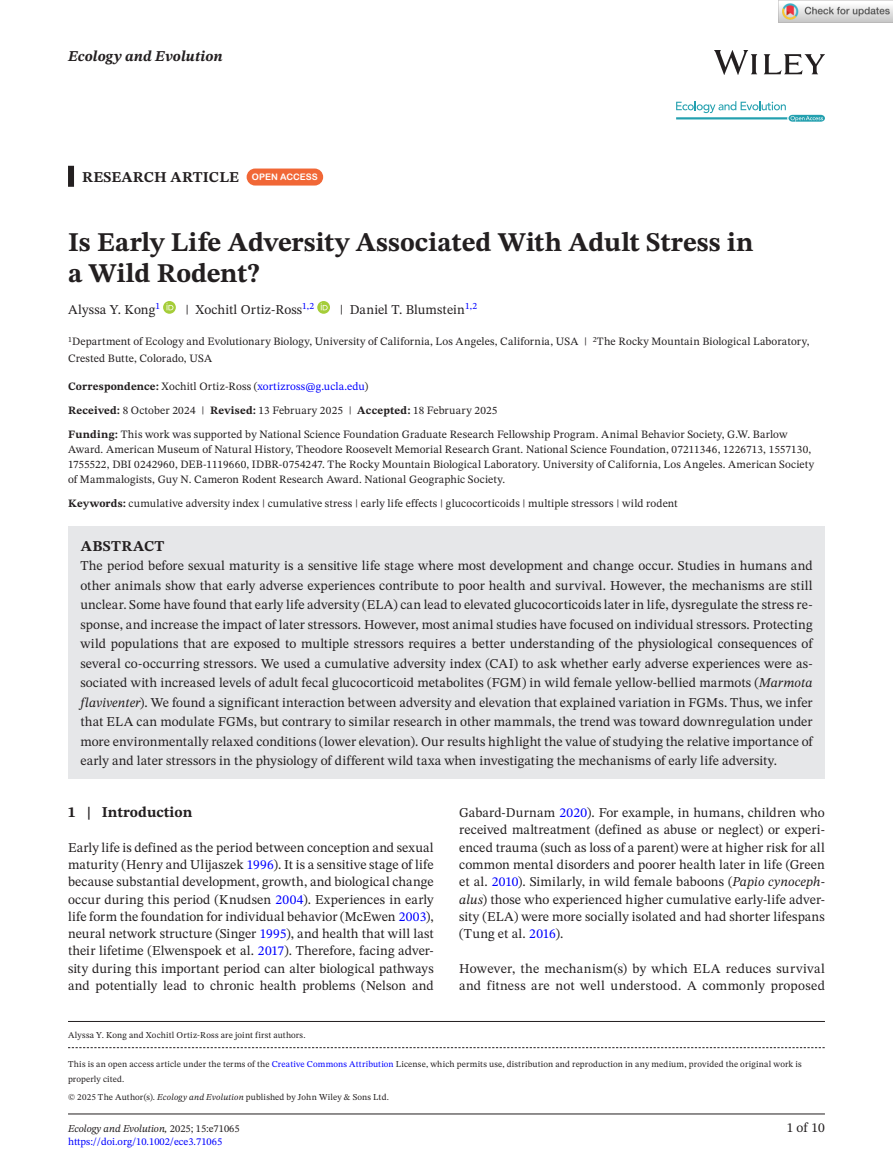
<style>
.page{position:relative;width:893px;height:1174px;background:#fff}
.page>*{position:absolute;margin:0;border:0;box-sizing:border-box;transform-origin:0 0}
.t1{font:700 27px/31.5px "STIX Two Text";color:#231f20}
.t2{font:700 15px "STIX Two Text";letter-spacing:.01em;color:#231f20}
.t3{font:italic 700 15px "STIX Two Text";letter-spacing:.01em;color:#231f20}
.t4{font:13.5px/17.2px "STIX Two Text";letter-spacing:.01em;color:#231f20;text-align:justify}
.t5{font:11.25px/24px "STIX Two Text";letter-spacing:.015em;color:#231f20}
.t6{font:italic 10.5px "STIX Two Text";color:#231f20}
.t7{font:10.5px "STIX Two Text";color:#00f}
.t8{font:9px/15px "STIX Two Text";letter-spacing:.02em;color:#231f20}
.s1{font-family:"Arial Rounded MT Bold";font-weight:400;font-size:9px;color:#fff}
.s2{font-weight:700}
.s3{color:#00f}
.s4{font-style:italic}
.s5{font-style:normal}
</style>
<div class="page">
<hr style="left:68px;top:1113px;width:757px;height:1px;background:#231f20">
<img style="left:714px;top:51px;width:111px;height:23px">
<svg style="left:676px;top:101px;width:149px;height:21px"></svg>
<div style="left:68px;top:166px;width:6px;height:21px;background:#231f20"></div>
<div style="left:68px;top:526px;width:757px;height:42px;background:#e6e7e9"></div>
<div style="left:68px;top:545px;width:757px;height:234px;background:#e6e7e9"></div>
<div style="left:247px;top:168px;width:76px;height:17px;background:#f16736;border-radius:9px"></div>
<svg style="left:163px;top:301px;width:13px;height:13px"></svg>
<svg style="left:166px;top:303px;width:7px;height:7px"></svg>
<svg style="left:317px;top:301px;width:13px;height:13px"></svg>
<svg style="left:321px;top:303px;width:7px;height:7px"></svg>
<svg style="left:68px;top:1047px;width:757px;height:1px"></svg>
<hr style="left:68px;top:1021px;width:757px;height:1px;background:#231f20">
<img style="left:779px;top:0;width:114px;height:23px">
<p class="t3" style="left:68px;top:46px;width:156px">Ecology and Evolution</p>
<p class="t2" style="left:82px;top:166px;width:237px">RESEARCH ARTICLE <span class="s1">OPEN ACCESS</span></p>
<h1 class="t1" style="left:68px;top:227px;width:687px">Is Early Life Adversity Associated With Adult Stress in a Wild Rodent?</h1>
<p class="t4" style="left:68px;top:300px;width:94px">Alyssa Y. Kong<sup>1</sup></p>
<p class="t4" style="left:186px;top:300px;width:130px">| Xochitl Ortiz-Ross<sup>1,2</sup></p>
<p class="t4" style="left:340px;top:300px;width:139px">| Daniel T. Blumstein<sup>1,2</sup></p>
<p class="t5" style="left:68px;top:333px;width:743px;line-height:16.5px"><sup>1</sup>Department of Ecology and Evolutionary Biology, University of California, Los Angeles, California, USA | <sup>2</sup>The Rocky Mountain Biological Laboratory,<br>Crested Butte, Colorado, USA</p>
<p class="t5" style="left:68px;top:374px;width:721px"><span class="s2">Correspondence:</span> Xochitl Ortiz-Ross (<span class="s3">xortizross@g.ucla.edu</span>)<br><span class="s2">Received:</span> 8 October 2024 | <span class="s2">Revised:</span> 13 February 2025 | <span class="s2">Accepted:</span> 18 February 2025<br><span class="s2">Funding:</span> This work was supported by National Science Foundation Graduate Research Fellowship Program. Animal Behavior Society, G.W. Barlow</p>
<p class="t5" style="left:68px;top:441px;width:748px;line-height:15px">Award. American Museum of Natural History, Theodore Roosevelt Memorial Research Grant. National Science Foundation, 07211346, 1226713, 1557130,<br>1755522, DBI 0242960, DEB-1119660, IDBR-0754247. The Rocky Mountain Biological Laboratory. University of California, Los Angeles. American Society of Mammalogists, Guy N. Cameron Rodent Research Award. National Geographic Society.</p>
<p class="t5" style="left:68px;top:491px;width:611px"><span class="s2">Keywords:</span> cumulative adversity index | cumulative stress | early life effects | glucocorticoids | multiple stressors | wild rodent</p>
<p class="t2" style="left:81px;top:535px;width:85px">ABSTRACT</p>
<p class="t4" style="left:80px;top:556px;width:734px;line-height:19.5px">The period before sexual maturity is a sensitive life stage where most development and change occur. Studies in humans and other animals show that early adverse experiences contribute to poor health and survival. However, the mechanisms are still unclear. Some have found that early life adversity (ELA) can lead to elevated glucocorticoids later in life, dysregulate the stress re&shy;sponse, and increase the impact of later stressors. However, most animal studies have focused on individual stressors. Protecting wild populations that are exposed to multiple stressors requires a better understanding of the physiological consequences of several co-occurring stressors. We used a cumulative adversity index (CAI) to ask whether early adverse experiences were as&shy;sociated with increased levels of adult fecal glucocorticoid metabolites (FGM) in wild female yellow-bellied marmots (<span class="s4">Marmota flaviventer</span>). We found a significant interaction between adversity and elevation that explained variation in FGMs. Thus, we infer that ELA can modulate FGMs, but contrary to similar research in other mammals, the trend was toward downregulation under more environmentally relaxed conditions (lower elevation). Our results highlight the value of studying the relative importance of early and later stressors in the physiology of different wild taxa when investigating the mechanisms of early life adversity.</p>
<p class="t2" style="left:68px;top:801px;width:126px">1 | Introduction</p>
<p class="t4" style="left:68px;top:838px;width:367px">Early life is defined as the period between conception and sexual maturity (Henry and Ulijaszek <span class="s3">1996</span>). It is a sensitive stage of life because substantial development, growth, and biological change occur during this period (Knudsen <span class="s3">2004</span>). Experiences in early life form the foundation for individual behavior (McEwen <span class="s3">2003</span>), neural network structure (Singer <span class="s3">1995</span>), and health that will last their lifetime (Elwenspoek et al. <span class="s3">2017</span>). Therefore, facing adver&shy;sity during this important period can alter biological pathways and potentially lead to chronic health problems (Nelson and</p>
<p class="t4" style="left:459px;top:804px;width:367px">Gabard-Durnam <span class="s3">2020</span>). For example, in humans, children who received maltreatment (defined as abuse or neglect) or experi&shy;enced trauma (such as loss of a parent) were at higher risk for all common mental disorders and poorer health later in life (Green et al. <span class="s3">2010</span>). Similarly, in wild female baboons (<span class="s4">Papio cynoceph&shy;alus</span>) those who experienced higher cumulative early-life adver&shy;sity (ELA) were more socially isolated and had shorter lifespans (Tung et al. <span class="s3">2016</span>).</p>
<p class="t4" style="left:459px;top:959px;width:367px">However, the mechanism(s) by which ELA reduces survival and fitness are not well understood. A commonly proposed</p>
<p class="t8" style="left:68px;top:1028px;width:239px">Alyssa Y. Kong and Xochitl Ortiz-Ross are joint first authors.</p>
<p class="t8" style="left:68px;top:1056px;width:735px">This is an open access article under the terms of the <span class="s3">Creative Commons Attribution</span> License, which permits use, distribution and reproduction in any medium, provided the original work is properly cited.</p>
<p class="t8" style="left:68px;top:1089px;width:322px">© 2025 The Author(s). <span class="s4">Ecology and Evolution</span> published by John Wiley &amp; Sons Ltd.</p>
<p class="t6" style="left:68px;top:1121px;width:173px">Ecology and Evolution, <span class="s5">2025; 15:e71065</span></p>
<p class="t4" style="left:787px;top:1119px;width:40px">1 of 10</p>
<p class="t7" style="left:68px;top:1134px;width:156px">https://doi.org/10.1002/ece3.71065</p>
</div>
